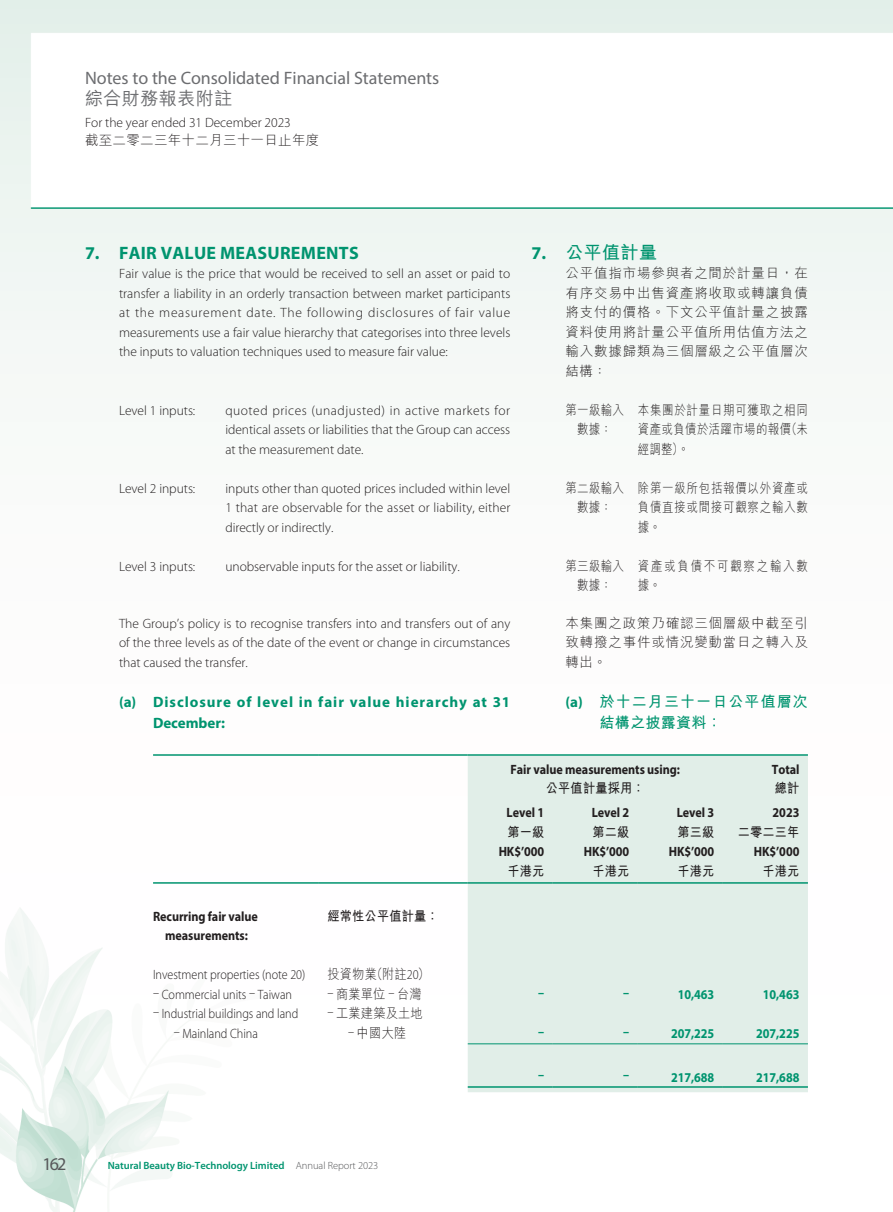
<style>
.page{position:relative;width:893px;height:1212px;background:#fff}
.page>*{position:absolute;margin:0;border:0;box-sizing:border-box;transform-origin:0 0}
.t1{font:18px "Myriad Pro";color:#6c6d70}
.t2{font:700 18px "Myriad Pro";letter-spacing:.015em;color:#00946f}
.t3{font:500 18px "M Hei HK";letter-spacing:.025em;color:#6c6d70}
.t4{font:700 18px "M Hei HK";letter-spacing:.02em;color:#00946f}
.t5{font:18px "Myriad Pro";color:#57585a}
.t6{font:700 15px/21px "Myriad Pro";letter-spacing:.065em;color:#00946f}
.t7{font:700 15px/21px "M Hei HK";letter-spacing:.075em;color:#00946f}
.t8{font:300 13.5px/19.5px "Myriad Pro";letter-spacing:-.005em;color:#231f20;text-align:justify}
.t9{font:300 13.5px/19.5px "M Hei HK";letter-spacing:.06em;color:#231f20;text-align:justify}
.t10{font:700 13.5px/19.5px "Myriad Pro";letter-spacing:-.005em;color:#231f20;text-align:center;scale:.9 1}
.t11{font:300 13.5px "Myriad Pro";letter-spacing:-.005em;color:#231f20;scale:.9 1}
.t12{font:300 13.5px/19.5px "M Hei HK";letter-spacing:.06em;color:#231f20;text-align:center;scale:.85 1}
.t13{font:700 13.5px "Myriad Pro";letter-spacing:-.005em;color:#00946f;scale:.9 1}
.t14{font:700 13.5px "M Hei HK";letter-spacing:.02em;color:#231f20;scale:.9 1}
.t15{font:300 13.5px "M Hei HK";letter-spacing:.06em;color:#231f20;scale:.9 1}
.t16{font:300 13.5px "M Hei HK";letter-spacing:.02em;color:#231f20}
.t17{font:300 13.5px/19.5px "M Hei HK";letter-spacing:.15em;color:#231f20;scale:.85 1}
.t18{font:300 13.5px "M Hei HK";letter-spacing:.02em;color:#231f20;scale:.9 1}
.t19{font:600 10.5px "Myriad Pro";letter-spacing:-.005em;color:#00946f}
.s1{font-family:"Myriad Pro"}
.s2{font-weight:300;color:#57585a}
</style>
<div class="page">
<img style="left:0;top:0;width:892px;height:1212px">
<div style="left:468px;top:756px;width:340px;height:336px;background:#e1eee8"></div>
<hr style="left:153px;top:754px;width:166px;height:2px;background:#00946f">
<hr style="left:319px;top:754px;width:149px;height:2px;background:#00946f">
<hr style="left:468px;top:754px;width:340px;height:2px;background:#00946f">
<hr style="left:153px;top:882px;width:166px;height:2px;background:#00946f">
<hr style="left:319px;top:882px;width:149px;height:2px;background:#00946f">
<hr style="left:468px;top:882px;width:85px;height:2px;background:#00946f">
<hr style="left:553px;top:882px;width:85px;height:2px;background:#00946f">
<hr style="left:638px;top:882px;width:85px;height:2px;background:#00946f">
<hr style="left:723px;top:882px;width:85px;height:2px;background:#00946f">
<hr style="left:468px;top:1043px;width:85px;height:1px;background:#00946f">
<hr style="left:553px;top:1043px;width:85px;height:1px;background:#00946f">
<hr style="left:638px;top:1043px;width:85px;height:1px;background:#00946f">
<hr style="left:723px;top:1043px;width:85px;height:1px;background:#00946f">
<hr style="left:468px;top:1086px;width:85px;height:2px;background:#00946f">
<hr style="left:553px;top:1086px;width:85px;height:2px;background:#00946f">
<hr style="left:638px;top:1086px;width:85px;height:2px;background:#00946f">
<hr style="left:723px;top:1086px;width:85px;height:2px;background:#00946f">
<h1 class="t1" style="left:85px;top:66px;width:356px">Notes to the Consolidated Financial Statements</h1>
<h1 class="t3" style="left:85px;top:85px;width:149px">綜合財務報表附註</h1>
<p class="t8" style="left:85px;top:113px;width:207px">For the year ended 31 December 2023</p>
<p class="t16" style="left:85px;top:133px;width:236px">截至二零二三年十二月三十一日止年度</p>
<h1 class="t2" style="left:85px;top:241px;width:275px">7. FAIR VALUE MEASUREMENTS</h1>
<p class="t8" style="left:119px;top:264px;width:393px">Fair value is the price that would be received to sell an asset or paid to transfer a liability in an orderly transaction between market participants at the measurement date. The following disclosures of fair value measurements use a fair value hierarchy that categorises into three levels the inputs to valuation techniques used to measure fair value:</p>
<p class="t8" style="left:119px;top:400px;width:78px">Level 1 inputs:</p>
<p class="t8" style="left:225px;top:400px;width:286px">quoted prices (unadjusted) in active markets for identical assets or liabilities that the Group can access at the measurement date.</p>
<p class="t8" style="left:119px;top:478px;width:78px">Level 2 inputs:</p>
<p class="t8" style="left:225px;top:478px;width:286px">inputs other than quoted prices included within level 1 that are observable for the asset or liability, either directly or indirectly.</p>
<p class="t8" style="left:119px;top:556px;width:78px">Level 3 inputs:</p>
<p class="t8" style="left:225px;top:556px;width:236px">unobservable inputs for the asset or liability.</p>
<p class="t8" style="left:119px;top:613px;width:393px">The Group’s policy is to recognise transfers into and transfers out of any of the three levels as of the date of the event or change in circumstances that caused the transfer.</p>
<p class="t6" style="left:153px;top:691px;width:359px;text-indent:-34px">(a) Disclosure of level in fair value hierarchy at 31<br>December:</p>
<h1 class="t4" style="left:531px;top:239px;width:127px"><span class="s1">7.</span> 公平值計量</h1>
<p class="t9" style="left:566px;top:263px;width:244px">公平值指市場參與者之間於計量日，在有序交易中出售資產將收取或轉讓負債將支付的價格。下文公平值計量之披露資料使用將計量公平值所用估值方法之輸入數據歸類為三個層級之公平值層次結構：</p>
<p class="t12" style="left:566px;top:400px;width:70px">第一級輸入數據：</p>
<p class="t12" style="left:638px;top:400px;width:202px;text-align:justify">本集團於計量日期可獲取之相同資產或負債於活躍市場的報價（未經調整）。</p>
<p class="t12" style="left:566px;top:478px;width:70px">第二級輸入數據：</p>
<p class="t12" style="left:638px;top:478px;width:202px;text-align:justify">除第一級所包括報價以外資產或負債直接或間接可觀察之輸入數據。</p>
<p class="t12" style="left:566px;top:556px;width:70px">第三級輸入數據：</p>
<p class="t17" style="left:638px;top:556px;width:202px">資產或負債不可觀察之輸入數據。</p>
<p class="t9" style="left:566px;top:613px;width:244px">本集團之政策乃確認三個層級中截至引致轉撥之事件或情況變動當日之轉入及轉出。</p>
<p class="t7" style="left:600px;top:690px;width:210px;text-indent:-34px"><span class="s1">(a)</span> 於十二月三十一日公平值層次結構之披露資料：</p>
<p class="t10" style="left:510px;top:759px;width:190px">Fair value measurements using:</p>
<p class="t10" style="left:772px;top:759px;width:32px">Total</p>
<p class="t14" style="left:546px;top:778px;width:111px">公平值計量採用：</p>
<p class="t14" style="left:775px;top:778px;width:29px">總計</p>
<p class="t10" style="left:507px;top:802px;width:43px">Level 1</p>
<p class="t10" style="left:592px;top:802px;width:43px">Level 2</p>
<p class="t10" style="left:677px;top:802px;width:43px">Level 3</p>
<p class="t10" style="left:773px;top:802px;width:31px">2023</p>
<p class="t14" style="left:507px;top:822px;width:43px">第一級</p>
<p class="t14" style="left:592px;top:822px;width:43px">第二級</p>
<p class="t14" style="left:677px;top:822px;width:43px">第三級</p>
<p class="t14" style="left:738px;top:822px;width:70px">二零二三年</p>
<p class="t10" style="left:499px;top:841px;width:52px">HK$’000</p>
<p class="t10" style="left:584px;top:841px;width:52px">HK$’000</p>
<p class="t10" style="left:669px;top:841px;width:52px">HK$’000</p>
<p class="t10" style="left:754px;top:841px;width:52px">HK$’000</p>
<p class="t14" style="left:507px;top:861px;width:43px">千港元</p>
<p class="t14" style="left:592px;top:861px;width:43px">千港元</p>
<p class="t14" style="left:677px;top:861px;width:43px">千港元</p>
<p class="t14" style="left:762px;top:861px;width:43px">千港元</p>
<p class="t10" style="left:153px;top:906px;width:118px">Recurring fair value measurements:</p>
<p class="t14" style="left:327px;top:906px;width:125px">經常性公平值計量：</p>
<p class="t11" style="left:153px;top:967px;width:171px">Investment properties (note 20)</p>
<p class="t15" style="left:327px;top:967px;width:115px">投資物業（附註<span class="s1">20</span>）</p>
<p class="t11" style="left:153px;top:986px;width:156px">– Commercial units – Taiwan</p>
<p class="t15" style="left:327px;top:987px;width:106px"><span class="s1">–</span> 商業單位 <span class="s1">–</span> 台灣</p>
<p class="t13" style="left:538px;top:983px;width:8px">–</p>
<p class="t13" style="left:623px;top:983px;width:8px">–</p>
<p class="t13" style="left:678px;top:985px;width:42px">10,463</p>
<p class="t13" style="left:763px;top:985px;width:42px">10,463</p>
<p class="t11" style="left:153px;top:1006px;width:163px">– Industrial buildings and land</p>
<p class="t11" style="left:174px;top:1025px;width:95px">– Mainland China</p>
<p class="t18" style="left:327px;top:1006px;width:107px"><span class="s1">–</span> 工業建築及土地</p>
<p class="t15" style="left:348px;top:1026px;width:66px"><span class="s1">–</span> 中國大陸</p>
<p class="t13" style="left:538px;top:1022px;width:8px">–</p>
<p class="t13" style="left:623px;top:1022px;width:8px">–</p>
<p class="t13" style="left:671px;top:1024px;width:50px">207,225</p>
<p class="t13" style="left:756px;top:1024px;width:50px">207,225</p>
<p class="t13" style="left:538px;top:1066px;width:8px">–</p>
<p class="t13" style="left:623px;top:1066px;width:8px">–</p>
<p class="t13" style="left:671px;top:1068px;width:50px">217,688</p>
<p class="t13" style="left:756px;top:1068px;width:50px">217,688</p>
<h1 class="t5" style="left:42px;top:1153px;width:25px">162</h1>
<p class="t19" style="left:108px;top:1159px;width:272px">Natural Beauty Bio-Technology Limited <span class="s2">Annual Report 2023</span></p>
</div>
